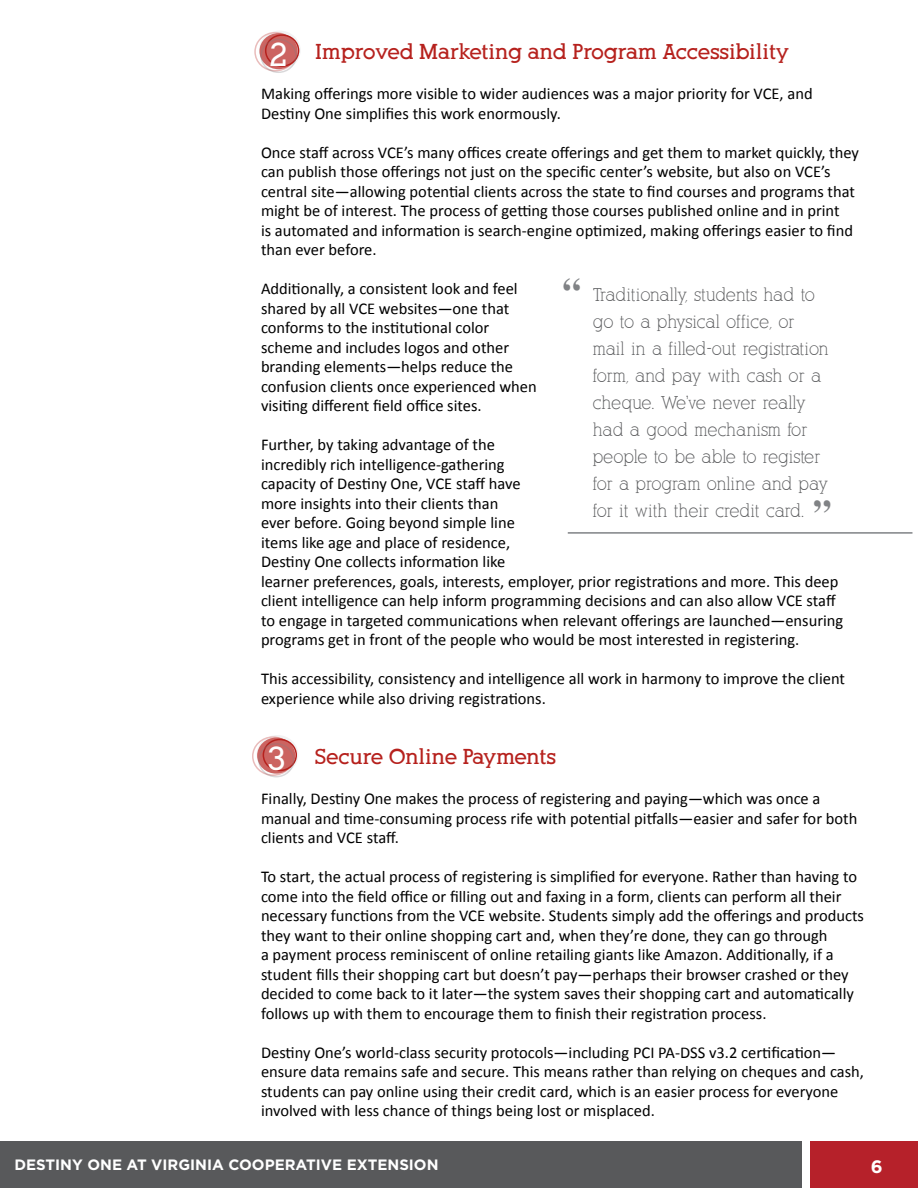
<style>
.page{position:relative;width:918px;height:1188px;background:#fff}
.page>*{position:absolute;margin:0;border:0;box-sizing:border-box;transform-origin:0 0}
.t1{font:700 36px "Times";color:#808285}
.t2{font:700 33px "Alexandria FLF";color:#fff}
.t3{font:700 21px "Alexandria FLF";color:#b6211d}
.t4{font:18px/27px "Alexandria FLF";color:#58595b}
.t5{font:700 18px "Gotham";color:#fff}
.t6{font:16.5px/19.5px "Calibri";color:#000}
.t7{font:700 15px "Gotham";color:#fff}
</style>
<div class="page">
<div style="left:0;top:1141px;width:802px;height:47px;background:#58595b"></div>
<div style="left:810px;top:1141px;width:108px;height:47px;background:#b6212a"></div>
<svg style="left:257px;top:735px;width:41px;height:39px"></svg>
<div style="left:252px;top:736px;width:42px;height:40px;border:2px solid #e9bcbb;border-radius:50%"></div>
<div style="left:257px;top:738px;width:38px;height:36px;background:#cc6461;border-radius:50%"></div>
<div style="left:263px;top:739px;width:34px;height:32px;border:2px solid #b6211d;border-radius:50%"></div>
<div style="left:258px;top:743px;width:36px;height:34px;border:2px solid #807f83;border-radius:50%"></div>
<svg style="left:259px;top:31px;width:42px;height:39px"></svg>
<div style="left:254px;top:32px;width:42px;height:40px;border:2px solid #e9bcbb;border-radius:50%"></div>
<div style="left:259px;top:33px;width:39px;height:36px;background:#cc6461;border-radius:50%"></div>
<div style="left:265px;top:34px;width:34px;height:33px;border:2px solid #b6211d;border-radius:50%"></div>
<div style="left:260px;top:39px;width:37px;height:34px;border:2px solid #807f83;border-radius:50%"></div>
<hr style="left:568px;top:532px;width:344px;height:2px;background:#808285">
<h2 class="t2" style="left:269px;top:37px;width:21px">2</h2>
<p class="t3" style="left:315px;top:40px;width:476px">Improved Marketing and Program Accessibility</p>
<p class="t6" style="left:261px;top:83px;width:553px">Making offerings more visible to wider audiences was a major priority for VCE, and<br>Destiny One simplifies this work enormously.</p>
<p class="t6" style="left:261px;top:142px;width:600px">Once staff across VCE’s many offices create offerings and get them to market quickly, they can publish those offerings not just on the specific center’s website, but also on VCE’s central site—allowing potential clients across the state to find courses and programs that might be of interest. The process of getting those courses published online and in print<br>is automated and information is search-engine optimized, making offerings easier to find than ever before.</p>
<p class="t6" style="left:261px;top:278px;width:277px">Additionally, a consistent look and feel shared by all VCE websites—one that conforms to the institutional color scheme and includes logos and other branding elements—helps reduce the confusion clients once experienced when visiting different field office sites.</p>
<p class="t6" style="left:261px;top:434px;width:584px">Further, by taking advantage of the<br>incredibly rich intelligence-gathering<br>capacity of Destiny One, VCE staff have<br>more insights into their clients than<br>ever before. Going beyond simple line<br>items like age and place of residence,<br>Destiny One collects information like<br>learner preferences, goals, interests, employer, prior registrations and more. This deep client intelligence can help inform programming decisions and can also allow VCE staff to engage in targeted communications when relevant offerings are launched—ensuring programs get in front of the people who would be most interested in registering.</p>
<p class="t6" style="left:261px;top:668px;width:586px">This accessibility, consistency and intelligence all work in harmony to improve the client experience while also driving registrations.</p>
<h1 class="t1" style="left:562px;top:256px;width:19px">“</h1>
<p class="t4" style="left:593px;top:281px;width:237px">Traditionally, students had to go to a physical office, or mail in a filled-out registration form, and pay with cash or a cheque. We’ve never really had a good mechanism for people to be able to register for a program online and pay for it with their credit card.</p>
<h1 class="t1" style="left:813px;top:478px;width:19px">”</h1>
<h2 class="t2" style="left:266px;top:741px;width:21px">3</h2>
<p class="t3" style="left:315px;top:745px;width:242px">Secure Online Payments</p>
<p class="t6" style="left:261px;top:788px;width:598px">Finally, Destiny One makes the process of registering and paying—which was once a manual and time-consuming process rife with potential pitfalls—easier and safer for both clients and VCE staff.</p>
<p class="t6" style="left:261px;top:866px;width:604px">To start, the actual process of registering is simplified for everyone. Rather than having to come into the field office or filling out and faxing in a form, clients can perform all their necessary functions from the VCE website. Students simply add the offerings and products they want to their online shopping cart and, when they’re done, they can go through<br>a payment process reminiscent of online retailing giants like Amazon. Additionally, if a student fills their shopping cart but doesn’t pay—perhaps their browser crashed or they decided to come back to it later—the system saves their shopping cart and automatically follows up with them to encourage them to finish their registration process.</p>
<p class="t6" style="left:261px;top:1042px;width:604px">Destiny One’s world-class security protocols—including PCI PA-DSS v3.2 certification— ensure data remains safe and secure. This means rather than relying on cheques and cash, students can pay online using their credit card, which is an easier process for everyone involved with less chance of things being lost or misplaced.</p>
<p class="t7" style="left:14px;top:1156px;width:426px">DESTINY ONE AT VIRGINIA COOPERATIVE EXTENSION</p>
<p class="t5" style="left:871px;top:1156px;width:13px">6</p>
</div>
